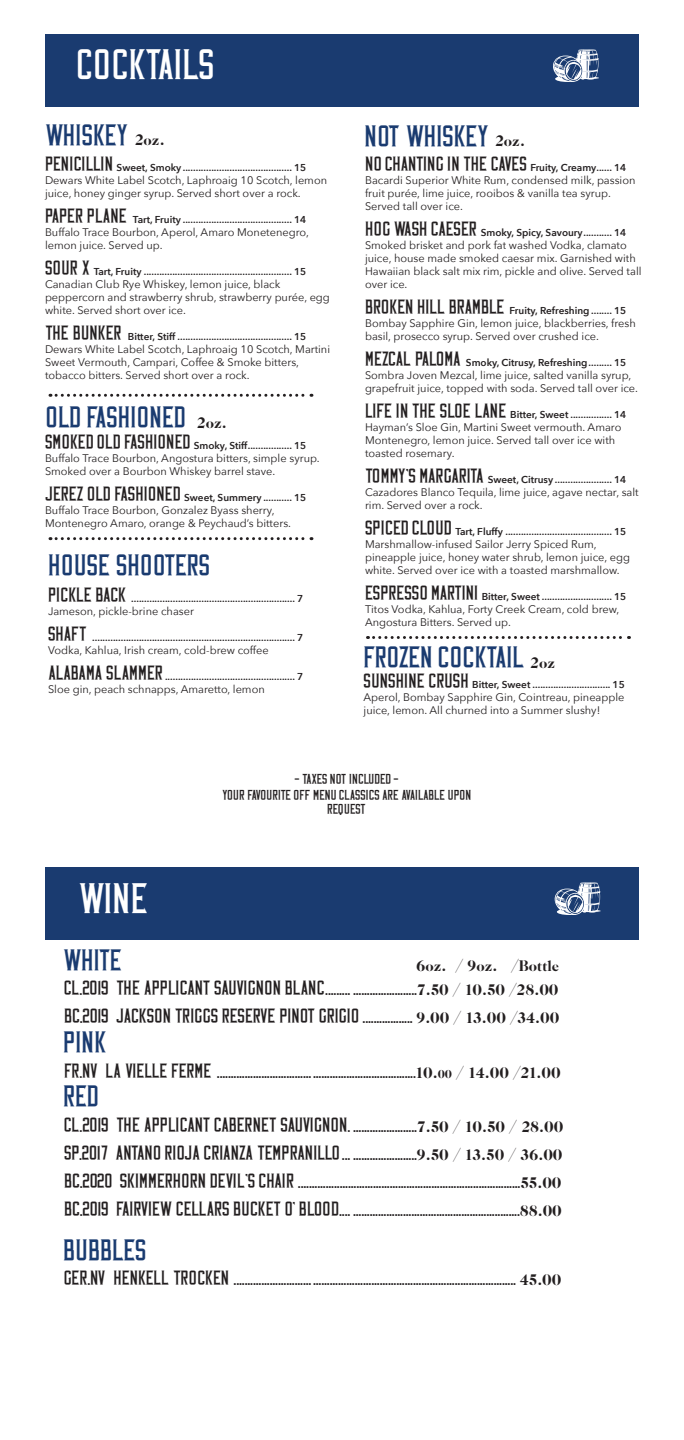
<style>
.page{position:relative;width:684px;height:1440px;background:#fff}
.page>*{position:absolute;margin:0;border:0;box-sizing:border-box;transform-origin:0 0}
.t1{font:42.7px "Vintage Whiskey";letter-spacing:.02em;color:#fff}
.t2{font:30px "Vintage Whiskey";letter-spacing:.02em;color:#1a3b70}
.t3{font:30px "Vintage Whiskey";letter-spacing:-.005em;color:#1a3b70}
.t4{font:20px "Vintage Whiskey";color:#231f20}
.t5{font:20px "Vintage Whiskey";letter-spacing:-.025em;color:#231f20}
.t6{font:16px "Caslon CP";color:#231f20}
.t7{font:14px "Vintage Whiskey";color:#231f20}
.t8{font:11px/13px "Avenir Next";color:#231f20}
.t9{font:600 10px "Avenir Next";color:#231f20}
.s1{font-family:"Vintage Whiskey";font-weight:400;font-size:20px}
.s2{font-family:"Caslon CP";font-size:16px;color:#231f20}
.s3{font-family:"Caslon CP";font-size:16px}
.s4{font-family:"Caslon CP";font-size:12px}
</style>
<div class="page">
<div style="left:45px;top:34px;width:594px;height:73px;background:#1a3b70"></div>
<svg style="left:50px;top:394px;width:262px;height:3px"></svg>
<svg style="left:50px;top:537px;width:262px;height:3px"></svg>
<svg style="left:553px;top:49px;width:46px;height:33px"></svg>
<div style="left:45px;top:867px;width:594px;height:73px;background:#1a3b70"></div>
<svg style="left:554px;top:882px;width:47px;height:33px"></svg>
<svg style="left:368px;top:636px;width:261px;height:3px"></svg>
<p class="t1" style="left:77px;top:47px;width:139px">COCKTAILS</p>
<p class="t2" style="left:45px;top:122px;width:85px">WHISKEY</p>
<p class="t6" style="left:135px;top:131px;width:31px">2oz.</p>
<p class="t2" style="left:365px;top:123px;width:126px">NOT WHISKEY</p>
<p class="t6" style="left:495px;top:132px;width:31px">2oz.</p>
<p class="t9" style="left:45px;top:159px;width:263px"><span class="s1">PENICILLIN</span> Sweet, Smoky .......................................... 15</p>
<p class="t8" style="left:45px;top:173px;width:284px">Dewars White Label Scotch, Laphroaig 10 Scotch, lemon juice, honey ginger syrup. Served short over a rock.</p>
<p class="t9" style="left:45px;top:211px;width:263px"><span class="s1">PAPER PLANE</span> Tart, Fruity .......................................... 14</p>
<p class="t8" style="left:45px;top:225px;width:265px">Buffalo Trace Bourbon, Aperol, Amaro Monetenegro, lemon juice. Served up.</p>
<p class="t9" style="left:45px;top:263px;width:263px"><span class="s1">SOUR X</span> Tart, Fruity ......................................................... 15</p>
<p class="t8" style="left:45px;top:277px;width:286px">Canadian Club Rye Whiskey, lemon juice, black peppercorn and strawberry shrub, strawberry purée, egg white. Served short over ice.</p>
<p class="t9" style="left:45px;top:328px;width:263px"><span class="s1">THE BUNKER</span> Bitter, Stiff ............................................ 15</p>
<p class="t8" style="left:45px;top:342px;width:287px">Dewars White Label Scotch, Laphroaig 10 Scotch, Martini<br>Sweet Vermouth, Campari, Coffee &amp; Smoke bitters, tobacco bitters. Served short over a rock.</p>
<p class="t9" style="left:365px;top:159px;width:263px"><span class="s1">NO CHANTING IN THE CAVES</span> Fruity, Creamy...... 14</p>
<p class="t8" style="left:365px;top:173px;width:272px">Bacardi Superior White Rum, condensed milk, passion fruit purée, lime juice, rooibos &amp; vanilla tea syrup.<br>Served tall over ice.</p>
<p class="t9" style="left:365px;top:224px;width:263px"><span class="s1">HOG WASH CAESER</span> Smoky, Spicy, Savoury........... 14</p>
<p class="t8" style="left:365px;top:238px;width:278px">Smoked brisket and pork fat washed Vodka, clamato juice, house made smoked caesar mix. Garnished with Hawaiian black salt mix rim, pickle and olive. Served tall over ice.</p>
<p class="t9" style="left:365px;top:302px;width:263px"><span class="s1">BROKEN HILL BRAMBLE</span> Fruity, Refreshing ........ 15</p>
<p class="t8" style="left:365px;top:316px;width:272px">Bombay Sapphire Gin, lemon juice, blackberries, fresh basil, prosecco syrup. Served over crushed ice.</p>
<p class="t9" style="left:365px;top:354px;width:263px"><span class="s1">MEZCAL PALOMA</span> Smoky, Citrusy, Refreshing......... 15</p>
<p class="t8" style="left:365px;top:368px;width:275px">Sombra Joven Mezcal, lime juice, salted vanilla syrup, grapefruit juice, topped with soda. Served tall over ice.</p>
<p class="t9" style="left:365px;top:406px;width:263px"><span class="s1">LIFE IN THE SLOE LANE</span> Bitter, Sweet ................ 14</p>
<p class="t8" style="left:365px;top:420px;width:258px">Hayman’s Sloe Gin, Martini Sweet vermouth. Amaro<br>Montenegro, lemon juice. Served tall over ice with toasted rosemary.</p>
<p class="t9" style="left:365px;top:471px;width:263px"><span class="s1">TOMMY'S MARGARITA</span> Sweet, Citrusy ...................... 14</p>
<p class="t8" style="left:365px;top:485px;width:275px">Cazadores Blanco Tequila, lime juice, agave nectar, salt rim. Served over a rock.</p>
<p class="t9" style="left:365px;top:523px;width:263px"><span class="s1">SPICED CLOUD</span> Tart, Fluffy ......................................... 15</p>
<p class="t8" style="left:365px;top:537px;width:266px">Marshmallow-infused Sailor Jerry Spiced Rum, pineapple juice, honey water shrub, lemon juice, egg white. Served over ice with a toasted marshmallow.</p>
<p class="t9" style="left:365px;top:588px;width:263px"><span class="s1">ESPRESSO MARTINI</span> Bitter, Sweet ........................... 15</p>
<p class="t8" style="left:365px;top:602px;width:256px">Titos Vodka, Kahlua, Forty Creek Cream, cold brew,<br>Angostura Bitters. Served up.</p>
<p class="t2" style="left:46px;top:404px;width:182px">OLD FASHIONED <span class="s2">2oz.</span></p>
<p class="t9" style="left:45px;top:437px;width:263px"><span class="s1">SMOKED OLD FASHIONED</span> Smoky, Stiff................. 15</p>
<p class="t8" style="left:45px;top:452px;width:276px">Buffalo Trace Bourbon, Angostura bitters, simple syrup.<br>Smoked over a Bourbon Whiskey barrel stave.</p>
<p class="t9" style="left:45px;top:489px;width:263px"><span class="s1">JEREZ OLD FASHIONED</span> Sweet, Summery ........... 15</p>
<p class="t8" style="left:45px;top:504px;width:248px">Buffalo Trace Bourbon, Gonzalez Byass sherry,<br>Montenegro Amaro, orange &amp; Peychaud’s bitters.</p>
<p class="t2" style="left:48px;top:552px;width:163px">HOUSE SHOOTERS</p>
<p class="t9" style="left:48px;top:590px;width:257px"><span class="s1">PICKLE BACK</span> ............................................................... 7</p>
<p class="t8" style="left:48px;top:604px;width:148px">Jameson, pickle-brine chaser</p>
<p class="t9" style="left:48px;top:629px;width:257px"><span class="s1">SHAFT</span> .............................................................................. 7</p>
<p class="t8" style="left:48px;top:643px;width:222px">Vodka, Kahlua, Irish cream, cold-brew coffee</p>
<p class="t9" style="left:48px;top:668px;width:257px"><span class="s1">ALABAMA SLAMMER</span> .................................................. 7</p>
<p class="t8" style="left:48px;top:682px;width:218px">Sloe gin, peach schnapps, Amaretto, lemon</p>
<p class="t3" style="left:364px;top:644px;width:193px">FROZEN COCKTAIL <span class="s2">2oz</span></p>
<p class="t9" style="left:364px;top:676px;width:263px"><span class="s1">SUNSHINE CRUSH</span> Bitter, Sweet .............................. 15</p>
<p class="t8" style="left:364px;top:690px;width:262px">Aperol, Bombay Sapphire Gin, Cointreau, pineapple juice, lemon. All churned into a Summer slushy!</p>
<p class="t7" style="left:294px;top:773px;width:106px">- TAXES NOT INCLUDED -</p>
<p class="t7" style="left:222px;top:789px;width:250px">YOUR FAVOURITE OFF MENU CLASSICS ARE AVAILABLE UPON</p>
<p class="t7" style="left:327px;top:803px;width:40px">REQUEST</p>
<p class="t1" style="left:78px;top:880px;width:71px">WINE</p>
<p class="t2" style="left:63px;top:947px;width:60px">WHITE</p>
<p class="t6" style="left:416px;top:957px;width:144px">6oz. / 9oz. /Bottle</p>
<p class="t4" style="left:64px;top:979px;width:496px">CL.2019 THE APPLICANT SAUVIGNON BLANC......... .......................<span class="s3">7.50 / 10.50 /28.00</span></p>
<p class="t4" style="left:64px;top:1007px;width:497px">BC.2019 JACKSON TRIGGS RESERVE PINOT GRIGIO .................. <span class="s3">9.00 / 13.00 /34.00</span></p>
<p class="t2" style="left:63px;top:1029px;width:45px">PINK</p>
<p class="t5" style="left:64px;top:1062px;width:498px">FR.NV LA VIELLE FERME .......................................................................<span class="s3">10.</span><span class="s4">00</span> <span class="s3">/ 14.00 /21.00</span></p>
<p class="t2" style="left:63px;top:1083px;width:37px">RED</p>
<p class="t4" style="left:64px;top:1116px;width:501px">CL.2019 THE APPLICANT CABERNET SAUVIGNON. .......................<span class="s3">7.50 / 10.50 / 28.00</span></p>
<p class="t4" style="left:64px;top:1144px;width:500px">SP.2017 ANTANO RIOJA CRIANZA TEMPRANILLO... .......................<span class="s3">9.50 / 13.50 / 36.00</span></p>
<p class="t4" style="left:64px;top:1172px;width:499px">BC.2020 SKIMMERHORN DEVIL'S CHAIR ................................................................................<span class="s3">55.00</span></p>
<p class="t4" style="left:64px;top:1200px;width:499px">BC.2019 FAIRVIEW CELLARS BUCKET O' BLOOD.... ............................................................<span class="s3">88.00</span></p>
<p class="t2" style="left:63px;top:1237px;width:84px">BUBBLES</p>
<p class="t4" style="left:64px;top:1269px;width:499px">GER.NV HENKELL TROCKEN ..................................................................................................... <span class="s3">45.00</span></p>
</div>
